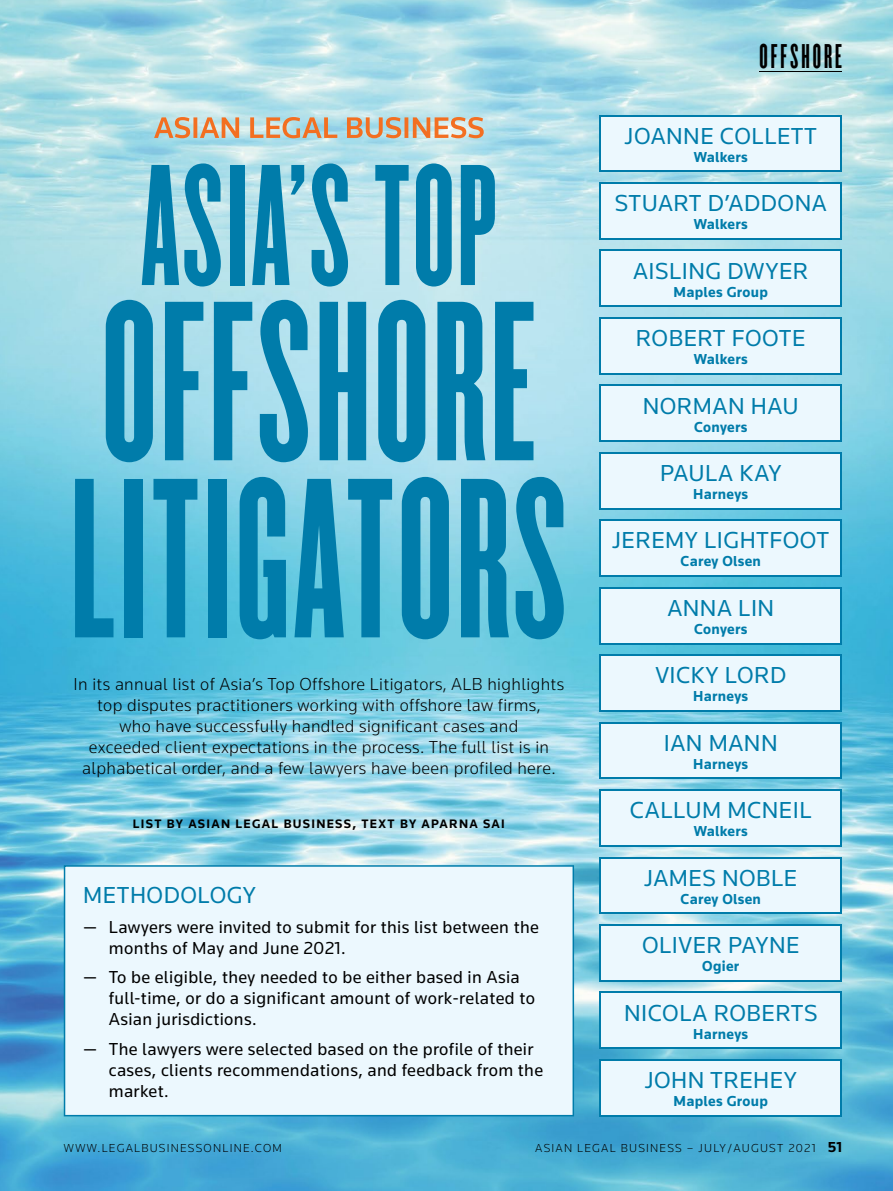
<style>
.page{position:relative;width:893px;height:1191px;background:#fff}
.page>*{position:absolute;margin:0;border:0;box-sizing:border-box;transform-origin:0 0}
.t1{font:198px/177px "Champion HTF Bantamweight";letter-spacing:.02em;color:#007caa}
.t2{font:150px "Champion HTF Bantamweight";letter-spacing:.02em;color:#007caa}
.t3{font:30px "Champion HTF Bantamweight";letter-spacing:.1em;color:#000}
.t4{font:24px "Knowledge";letter-spacing:.02em;color:#007caa}
.t5{font:18px/21px "Knowledge";letter-spacing:.02em;color:#000}
.t6{font:300 18px/21px "Knowledge";letter-spacing:.02em;color:#000;text-align:center}
.t7{font:700 15px "Knowledge";letter-spacing:.02em;color:#007caa}
.t8{font:700 12.75px "Knowledge";letter-spacing:.1em;color:#000}
.t9{font:300 12px "Knowledge";letter-spacing:.1em;color:#000}
.s1{font-weight:700;font-size:15px}
</style>
<div class="page">
<img style="left:0;top:0;width:893px;height:1191px">
<hr style="left:759px;top:71px;width:83px;height:1px;background:#000">
<svg style="left:154px;top:117px;width:330px;height:21px;background:#d1b296"></svg>
<svg style="left:600px;top:116px;width:241px;height:999px;background:#daf0f9"></svg>
<hr style="left:600px;top:116px;width:1px;height:55px;background:#007caa">
<hr style="left:600px;top:115px;width:242px;height:1px;background:#007caa">
<hr style="left:840px;top:116px;width:2px;height:55px;background:#007caa">
<hr style="left:600px;top:171px;width:242px;height:1px;background:#007caa">
<hr style="left:600px;top:184px;width:1px;height:54px;background:#007caa">
<hr style="left:600px;top:182px;width:242px;height:2px;background:#007caa">
<hr style="left:840px;top:184px;width:2px;height:54px;background:#007caa">
<hr style="left:600px;top:238px;width:242px;height:1px;background:#007caa">
<hr style="left:600px;top:251px;width:1px;height:54px;background:#007caa">
<hr style="left:600px;top:250px;width:242px;height:1px;background:#007caa">
<hr style="left:840px;top:251px;width:2px;height:54px;background:#007caa">
<hr style="left:600px;top:305px;width:242px;height:2px;background:#007caa">
<hr style="left:600px;top:319px;width:1px;height:54px;background:#007caa">
<hr style="left:600px;top:317px;width:242px;height:2px;background:#007caa">
<hr style="left:840px;top:319px;width:2px;height:54px;background:#007caa">
<hr style="left:600px;top:373px;width:242px;height:1px;background:#007caa">
<hr style="left:600px;top:386px;width:1px;height:54px;background:#007caa">
<hr style="left:600px;top:385px;width:242px;height:1px;background:#007caa">
<hr style="left:840px;top:386px;width:2px;height:54px;background:#007caa">
<hr style="left:600px;top:440px;width:242px;height:2px;background:#007caa">
<hr style="left:600px;top:453px;width:1px;height:55px;background:#007caa">
<hr style="left:600px;top:452px;width:242px;height:1px;background:#007caa">
<hr style="left:840px;top:453px;width:2px;height:55px;background:#007caa">
<hr style="left:600px;top:508px;width:242px;height:1px;background:#007caa">
<hr style="left:600px;top:521px;width:1px;height:54px;background:#007caa">
<hr style="left:600px;top:519px;width:242px;height:2px;background:#007caa">
<hr style="left:840px;top:521px;width:2px;height:54px;background:#007caa">
<hr style="left:600px;top:575px;width:242px;height:2px;background:#007caa">
<hr style="left:600px;top:588px;width:1px;height:55px;background:#007caa">
<hr style="left:600px;top:587px;width:242px;height:1px;background:#007caa">
<hr style="left:840px;top:588px;width:2px;height:55px;background:#007caa">
<hr style="left:600px;top:643px;width:242px;height:1px;background:#007caa">
<hr style="left:600px;top:656px;width:1px;height:54px;background:#007caa">
<hr style="left:600px;top:654px;width:242px;height:2px;background:#007caa">
<hr style="left:840px;top:656px;width:2px;height:54px;background:#007caa">
<hr style="left:600px;top:710px;width:242px;height:1px;background:#007caa">
<hr style="left:600px;top:723px;width:1px;height:54px;background:#007caa">
<hr style="left:600px;top:722px;width:242px;height:1px;background:#007caa">
<hr style="left:840px;top:723px;width:2px;height:54px;background:#007caa">
<hr style="left:600px;top:777px;width:242px;height:2px;background:#007caa">
<hr style="left:600px;top:791px;width:1px;height:54px;background:#007caa">
<hr style="left:600px;top:789px;width:242px;height:2px;background:#007caa">
<hr style="left:840px;top:791px;width:2px;height:54px;background:#007caa">
<hr style="left:600px;top:845px;width:242px;height:1px;background:#007caa">
<hr style="left:600px;top:858px;width:1px;height:54px;background:#007caa">
<hr style="left:600px;top:856px;width:242px;height:2px;background:#007caa">
<hr style="left:840px;top:858px;width:2px;height:54px;background:#007caa">
<hr style="left:600px;top:912px;width:242px;height:2px;background:#007caa">
<hr style="left:600px;top:925px;width:1px;height:55px;background:#007caa">
<hr style="left:600px;top:924px;width:242px;height:1px;background:#007caa">
<hr style="left:840px;top:925px;width:2px;height:55px;background:#007caa">
<hr style="left:600px;top:980px;width:242px;height:1px;background:#007caa">
<hr style="left:600px;top:993px;width:1px;height:54px;background:#007caa">
<hr style="left:600px;top:991px;width:242px;height:2px;background:#007caa">
<hr style="left:840px;top:993px;width:2px;height:54px;background:#007caa">
<hr style="left:600px;top:1047px;width:242px;height:2px;background:#007caa">
<hr style="left:600px;top:1060px;width:1px;height:55px;background:#007caa">
<hr style="left:600px;top:1059px;width:242px;height:1px;background:#007caa">
<hr style="left:840px;top:1060px;width:2px;height:55px;background:#007caa">
<hr style="left:600px;top:1115px;width:242px;height:1px;background:#007caa">
<div style="left:64px;top:865px;width:510px;height:251px;background:#ecf8fe"></div>
<h2 class="t2" style="left:141px;top:135px;width:358px">ASIA’S TOP</h2>
<h1 class="t1" style="left:71px;top:306px;width:498px">OFFSHORE<br>LITIGATORS</h1>
<p class="t6" style="left:74px;top:673px;width:492px">In its annual list of Asia’s Top Offshore Litigators, ALB highlights top disputes practitioners working with offshore law firms,<br>who have successfully handled significant cases and<br>exceeded client expectations in the process. The full list is in alphabetical order, and a few lawyers have been profiled here.</p>
<p class="t8" style="left:133px;top:816px;width:373px">LIST BY ASIAN LEGAL BUSINESS, TEXT BY APARNA SAI</p>
<h3 class="t4" style="left:83px;top:880px;width:174px">METHODOLOGY</h3>
<p class="t5" style="left:109px;top:916px;width:432px;text-indent:-26px">— Lawyers were invited to submit for this list between the months of May and June 2021.</p>
<p class="t5" style="left:109px;top:966px;width:428px;text-indent:-26px">— To be eligible, they needed to be either based in Asia full-time, or do a significant amount of work-related to<br>Asian jurisdictions.</p>
<p class="t5" style="left:109px;top:1038px;width:436px;text-indent:-26px">— The lawyers were selected based on the profile of their cases, clients recommendations, and feedback from the market.</p>
<h3 class="t3" style="left:759px;top:38px;width:84px">OFFSHORE</h3>
<h3 class="t4" style="left:625px;top:121px;width:194px">JOANNE COLLETT</h3>
<p class="t7" style="left:694px;top:147px;width:56px">Walkers</p>
<h3 class="t4" style="left:615px;top:188px;width:213px">STUART D’ADDONA</h3>
<p class="t7" style="left:694px;top:215px;width:56px">Walkers</p>
<h3 class="t4" style="left:633px;top:256px;width:177px">AISLING DWYER</h3>
<p class="t7" style="left:674px;top:282px;width:96px">Maples Group</p>
<h3 class="t4" style="left:636px;top:323px;width:171px">ROBERT FOOTE</h3>
<p class="t7" style="left:694px;top:350px;width:56px">Walkers</p>
<h3 class="t4" style="left:643px;top:391px;width:157px">NORMAN HAU</h3>
<p class="t7" style="left:694px;top:417px;width:55px">Conyers</p>
<h3 class="t4" style="left:660px;top:458px;width:123px">PAULA KAY</h3>
<p class="t7" style="left:693px;top:485px;width:57px">Harneys</p>
<h3 class="t4" style="left:612px;top:525px;width:219px">JEREMY LIGHTFOOT</h3>
<p class="t7" style="left:681px;top:552px;width:82px">Carey Olsen</p>
<h3 class="t4" style="left:667px;top:593px;width:108px">ANNA LIN</h3>
<p class="t7" style="left:694px;top:619px;width:55px">Conyers</p>
<h3 class="t4" style="left:655px;top:660px;width:132px">VICKY LORD</h3>
<p class="t7" style="left:693px;top:687px;width:57px">Harneys</p>
<h3 class="t4" style="left:664px;top:728px;width:115px">IAN MANN</h3>
<p class="t7" style="left:693px;top:754px;width:57px">Harneys</p>
<h3 class="t4" style="left:630px;top:795px;width:183px">CALLUM MCNEIL</h3>
<p class="t7" style="left:694px;top:822px;width:56px">Walkers</p>
<h3 class="t4" style="left:644px;top:863px;width:154px">JAMES NOBLE</h3>
<p class="t7" style="left:681px;top:889px;width:82px">Carey Olsen</p>
<h3 class="t4" style="left:642px;top:930px;width:159px">OLIVER PAYNE</h3>
<p class="t7" style="left:702px;top:957px;width:39px">Ogier</p>
<h3 class="t4" style="left:624px;top:997px;width:195px">NICOLA ROBERTS</h3>
<p class="t7" style="left:693px;top:1024px;width:57px">Harneys</p>
<h3 class="t4" style="left:645px;top:1065px;width:154px">JOHN TREHEY</h3>
<p class="t7" style="left:674px;top:1091px;width:96px">Maples Group</p>
<p class="t9" style="left:64px;top:1141px;width:220px">WWW.LEGALBUSINESSONLINE.COM</p>
<p class="t9" style="left:535px;top:1141px;width:308px">ASIAN LEGAL BUSINESS – JULY/AUGUST 2021 <span class="s1">51</span></p>
</div>
